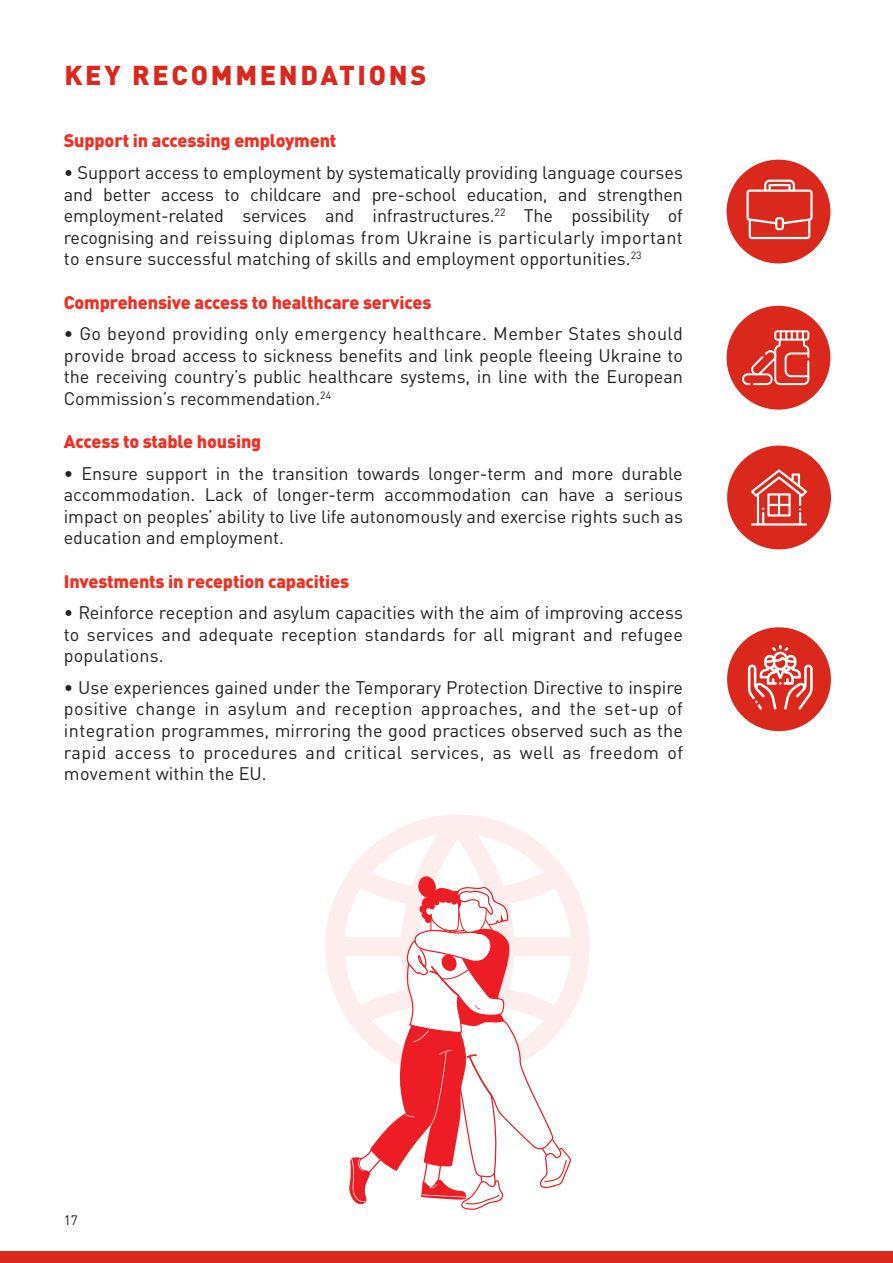
<style>
.page{position:relative;width:893px;height:1263px;background:#fff}
.page>*{position:absolute;margin:0;border:0;box-sizing:border-box;transform-origin:0 0}
.t1{font:900 27px "DIN Pro";letter-spacing:.1em;color:#da291c}
.t2{font:18px/21.6px "DIN Pro";color:#231f20;text-align:justify}
.t3{font:900 18px "DIN Pro";letter-spacing:-.01em;color:#ee3124}
.t4{font:13.5px "DIN Pro";color:#231f20}
</style>
<div class="page">
<div style="left:0;top:1252px;width:893px;height:11px;background:#da291c"></div>
<svg style="left:325px;top:814px;width:265px;height:207px"></svg>
<div style="left:727px;top:160px;width:103px;height:103px;background:#da291c;border-radius:50%"></div>
<svg style="left:746px;top:180px;width:67px;height:59px"></svg>
<div style="left:727px;top:306px;width:103px;height:104px;background:#da291c;border-radius:50%"></div>
<div style="left:774px;top:330px;width:35px;height:11px;border:2px solid #fff;border-radius:2px"></div>
<div style="left:742px;top:373px;width:31px;height:12px;background:#da291c;border:2px solid #fff;border-radius:5px"></div>
<svg style="left:749px;top:331px;width:61px;height:55px"></svg>
<div style="left:727px;top:446px;width:104px;height:103px;background:#da291c;border-radius:50%"></div>
<svg style="left:751px;top:469px;width:56px;height:56px"></svg>
<div style="left:727px;top:627px;width:104px;height:104px;background:#da291c;border-radius:50%"></div>
<svg style="left:748px;top:645px;width:65px;height:64px"></svg>
<svg style="left:349px;top:875px;width:223px;height:335px"></svg>
<h1 class="t1" style="left:64px;top:52px;width:363px">KEY RECOMMENDATIONS</h1>
<p class="t3" style="left:64px;top:125px;width:274px">Support in accessing employment</p>
<p class="t2" style="left:64px;top:160px;width:621px">• Support access to employment by systematically providing language courses and better access to childcare and pre-school education, and strengthen employment-related services and infrastructures.<sup>22</sup> The possibility of recognising and reissuing diplomas from Ukraine is particularly important to ensure successful matching of skills and employment opportunities.<sup>23</sup></p>
<p class="t3" style="left:64px;top:287px;width:369px">Comprehensive access to healthcare services</p>
<p class="t2" style="left:64px;top:321px;width:621px">• Go beyond providing only emergency healthcare. Member States should provide broad access to sickness benefits and link people fleeing Ukraine to the receiving country’s public healthcare systems, in line with the European Commission’s recommendation.<sup>24</sup></p>
<p class="t3" style="left:64px;top:426px;width:199px">Access to stable housing</p>
<p class="t2" style="left:64px;top:460px;width:621px">• Ensure support in the transition towards longer-term and more durable accommodation. Lack of longer-term accommodation can have a serious impact on peoples’ ability to live life autonomously and exercise rights such as education and employment.</p>
<p class="t3" style="left:64px;top:566px;width:287px">Investments in reception capacities</p>
<p class="t2" style="left:64px;top:600px;width:621px">• Reinforce reception and asylum capacities with the aim of improving access to services and adequate reception standards for all migrant and refugee populations.</p>
<p class="t2" style="left:64px;top:675px;width:621px">• Use experiences gained under the Temporary Protection Directive to inspire positive change in asylum and reception approaches, and the set-up of integration programmes, mirroring the good practices observed such as the rapid access to procedures and critical services, as well as freedom of movement within the EU.</p>
<p class="t4" style="left:64px;top:1210px;width:16px">17</p>
</div>
